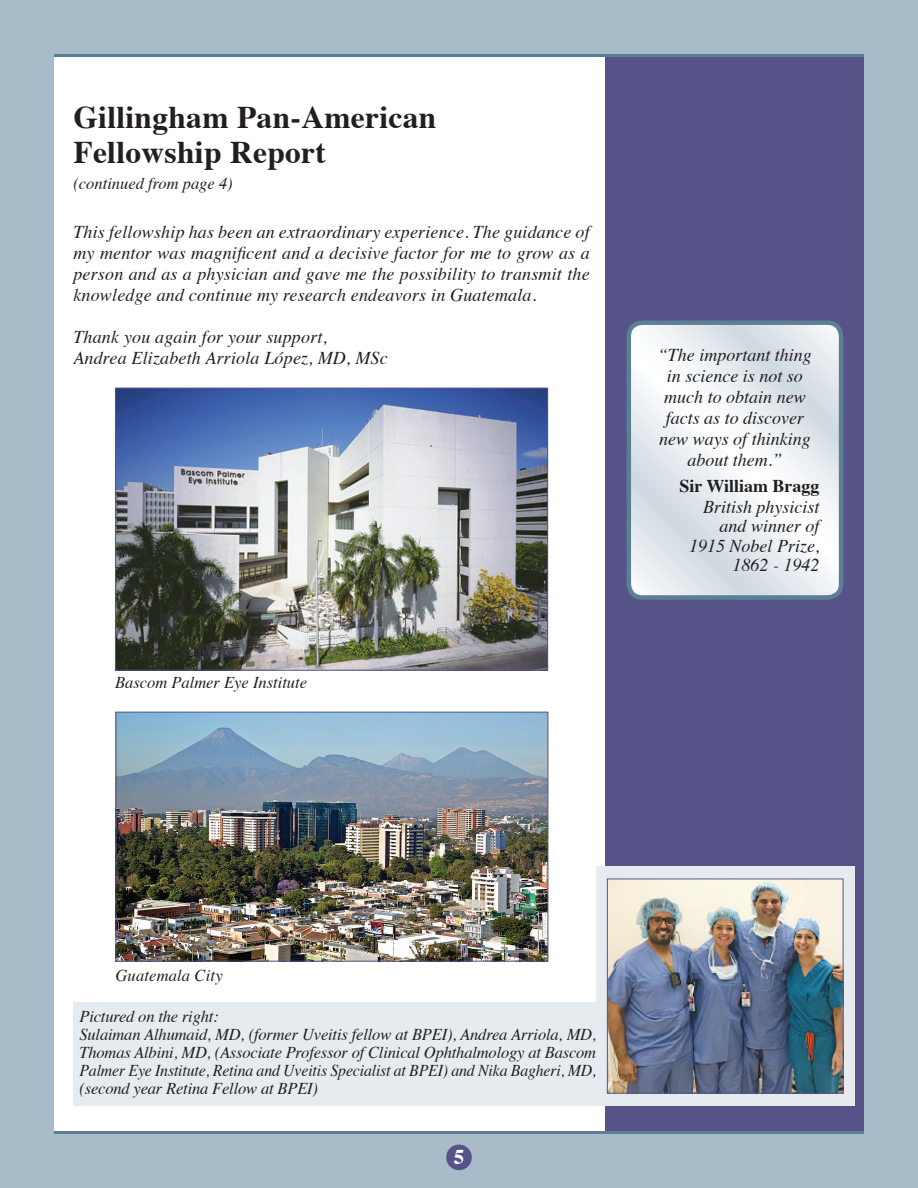
<style>
.page{position:relative;width:918px;height:1188px;background:#a7bbc8}
.page>*{position:absolute;margin:0;border:0;box-sizing:border-box;transform-origin:0 0}
.t1{font:700 31.5px/34.5px "Times";letter-spacing:.01em;color:#231f20}
.t2{font:700 21px "Times";color:#fff}
.t3{font:italic 18px/21px "Times";color:#231f20;text-align:justify}
.t4{font:700 18px "Times";color:#231f20}
.t5{font:italic 16.5px/18px "Times";letter-spacing:-.01em;color:#231f20;text-align:justify}
.t6{font:italic 16.5px "Times";letter-spacing:.01em;color:#231f20}
</style>
<div class="page">
<div style="left:54px;top:54px;width:810px;height:1080px;background:#fff"></div>
<div style="left:606px;top:56px;width:258px;height:1076px;background:#555387"></div>
<div style="left:446px;top:1145px;width:26px;height:25px;background:#555387;border-radius:50%"></div>
<hr style="left:54px;top:54px;width:810px;height:3px;background:#5b7f95">
<hr style="left:54px;top:1131px;width:810px;height:3px;background:#5b7f95">
<img style="left:117px;top:390px;width:429px;height:279px">
<div style="left:115px;top:388px;width:433px;height:283px;border:1px solid #555387"></div>
<svg style="left:632px;top:325px;width:206px;height:270px"></svg>
<div style="left:627px;top:320px;width:216px;height:280px;border:4px solid #5b7f95;border-radius:14px"></div>
<img style="left:118px;top:714px;width:428px;height:246px">
<div style="left:116px;top:712px;width:432px;height:250px;border:1px solid #555387"></div>
<div style="left:73px;top:1002px;width:777px;height:104px;background:#e6ebef"></div>
<div style="left:596px;top:866px;width:258px;height:240px;background:#e6ebef"></div>
<img style="left:609px;top:881px;width:232px;height:211px">
<div style="left:607px;top:879px;width:236px;height:215px;border:1px solid #555387"></div>
<p class="t1" style="left:73px;top:97px;width:365px">Gillingham Pan-American<br>Fellowship Report</p>
<p class="t5" style="left:73px;top:174px;width:161px">(continued from page 4)</p>
<p class="t3" style="left:73px;top:221px;width:518px">This fellowship has been an extraordinary experience. The guidance of my mentor was magnificent and a decisive factor for me to grow as a person and as a physician and gave me the possibility to transmit the knowledge and continue my research endeavors in Guatemala.</p>
<p class="t3" style="left:73px;top:326px;width:255px">Thank you again for your support,</p>
<p class="t3" style="left:73px;top:347px;width:316px">Andrea Elizabeth Arriola López, MD, MSc</p>
<p class="t5" style="left:115px;top:673px;width:194px">Bascom Palmer Eye Institute</p>
<p class="t3" style="left:658px;top:344px;width:156px;text-align:center">“The important thing in science is not so much to obtain new facts as to discover new ways of thinking about them.”</p>
<p class="t4" style="left:679px;top:468px;width:142px">Sir William Bragg</p>
<p class="t3" style="left:703px;top:495px;width:118px">British physicist</p>
<p class="t3" style="left:720px;top:515px;width:102px">and winner of</p>
<p class="t3" style="left:689px;top:534px;width:132px">1915 Nobel Prize,</p>
<p class="t3" style="left:733px;top:554px;width:88px">1862 - 1942</p>
<p class="t6" style="left:116px;top:961px;width:109px">Guatemala City</p>
<p class="t5" style="left:79px;top:1007px;width:141px">Pictured on the right:</p>
<p class="t5" style="left:79px;top:1025px;width:518px">Sulaiman Alhumaid, MD, (former Uveitis fellow at BPEI), Andrea Arriola, MD, Thomas Albini, MD, (Associate Professor of Clinical Ophthalmology at Bascom Palmer Eye Institute, Retina and Uveitis Specialist at BPEI) and Nika Bagheri, MD, (second year Retina Fellow at BPEI)</p>
<p class="t2" style="left:454px;top:1137px;width:12px">5</p>
</div>
